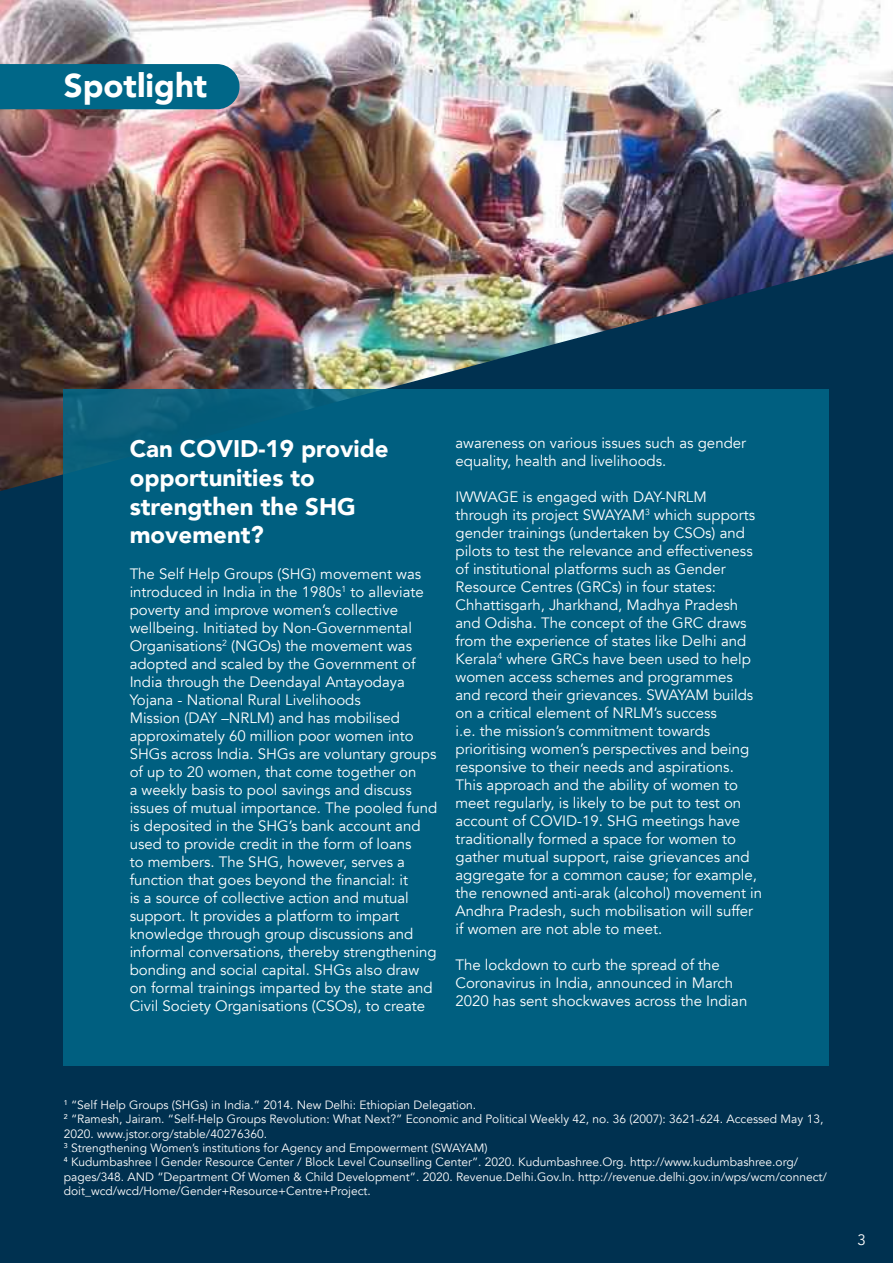
<style>
.page{position:relative;width:893px;height:1263px;background:#003150}
.page>*{position:absolute;margin:0;border:0;box-sizing:border-box;transform-origin:0 0}
.t1{font:900 33px "Avenir";color:#fff}
.t2{font:900 24px/28.8px "Avenir";color:#fff}
.t3{font:15px/18px "Avenir";color:#fff}
.t4{font:12px/14.4px "Avenir";color:#fff}
</style>
<div class="page">
<img style="left:0;top:0;width:893px;height:491px">
<div style="left:0;top:64px;width:240px;height:45px;background:#006788"></div>
<div style="left:64px;top:389px;width:765px;height:676px;background:#005f80"></div>
<h1 class="t1" style="left:64px;top:57px;width:145px">Spotlight</h1>
<h2 class="t2" style="left:130px;top:433px;width:261px">Can COVID-19 provide opportunities to strengthen the SHG movement?</h2>
<p class="t3" style="left:130px;top:565px;width:309px">The Self Help Groups (SHG) movement was introduced in India in the 1980s<sup>1</sup> to alleviate poverty and improve women’s collective wellbeing. Initiated by Non-Governmental Organisations<sup>2</sup> (NGOs) the movement was adopted and scaled by the Government of India through the Deendayal Antayodaya Yojana - National Rural Livelihoods<br>Mission (DAY –NRLM) and has mobilised approximately 60 million poor women into SHGs across India. SHGs are voluntary groups of up to 20 women, that come together on<br>a weekly basis to pool savings and discuss issues of mutual importance. The pooled fund is deposited in the SHG’s bank account and used to provide credit in the form of loans<br>to members. The SHG, however, serves a function that goes beyond the financial: it<br>is a source of collective action and mutual support. It provides a platform to impart knowledge through group discussions and informal conversations, thereby strengthening bonding and social capital. SHGs also draw on formal trainings imparted by the state and Civil Society Organisations (CSOs), to create</p>
<p class="t3" style="left:455px;top:434px;width:292px">awareness on various issues such as gender equality, health and livelihoods.</p>
<p class="t3" style="left:455px;top:488px;width:308px">IWWAGE is engaged with DAY-NRLM through its project SWAYAM<sup>3</sup> which supports gender trainings (undertaken by CSOs) and pilots to test the relevance and effectiveness of institutional platforms such as Gender Resource Centres (GRCs) in four states:<br>Chhattisgarh, Jharkhand, Madhya Pradesh and Odisha. The concept of the GRC draws from the experience of states like Delhi and Kerala<sup>4</sup> where GRCs have been used to help women access schemes and programmes<br>and record their grievances. SWAYAM builds on a critical element of NRLM’s success<br>i.e. the mission’s commitment towards prioritising women’s perspectives and being responsive to their needs and aspirations.<br>This approach and the ability of women to meet regularly, is likely to be put to test on account of COVID-19. SHG meetings have traditionally formed a space for women to gather mutual support, raise grievances and aggregate for a common cause; for example, the renowned anti-arak (alcohol) movement in Andhra Pradesh, such mobilisation will suffer if women are not able to meet.</p>
<p class="t3" style="left:455px;top:956px;width:293px">The lockdown to curb the spread of the<br>Coronavirus in India, announced in March<br>2020 has sent shockwaves across the Indian</p>
<p class="t4" style="left:64px;top:1098px;width:765px"><sup>1</sup> “Self Help Groups (SHGs) in India.” 2014. New Delhi: Ethiopian Delegation.<br><sup>2</sup> “Ramesh, Jairam. “Self-Help Groups Revolution: What Next?” Economic and Political Weekly 42, no. 36 (2007): 3621-624. Accessed May 13, 2020. www.jstor.org/stable/40276360.<br><sup>3</sup> Strengthening Women’s institutions for Agency and Empowerment (SWAYAM)<br><sup>4</sup> Kudumbashree | Gender Resource Center / Block Level Counselling Center”. 2020. Kudumbashree.Org. http://www.kudumbashree.org/ pages/348. AND “Department Of Women &amp; Child Development”. 2020. Revenue.Delhi.Gov.In. http://revenue.delhi.gov.in/wps/wcm/connect/ doit_wcd/wcd/Home/Gender+Resource+Centre+Project.</p>
<p class="t3" style="left:857px;top:1231px;width:10px">3</p>
</div>
